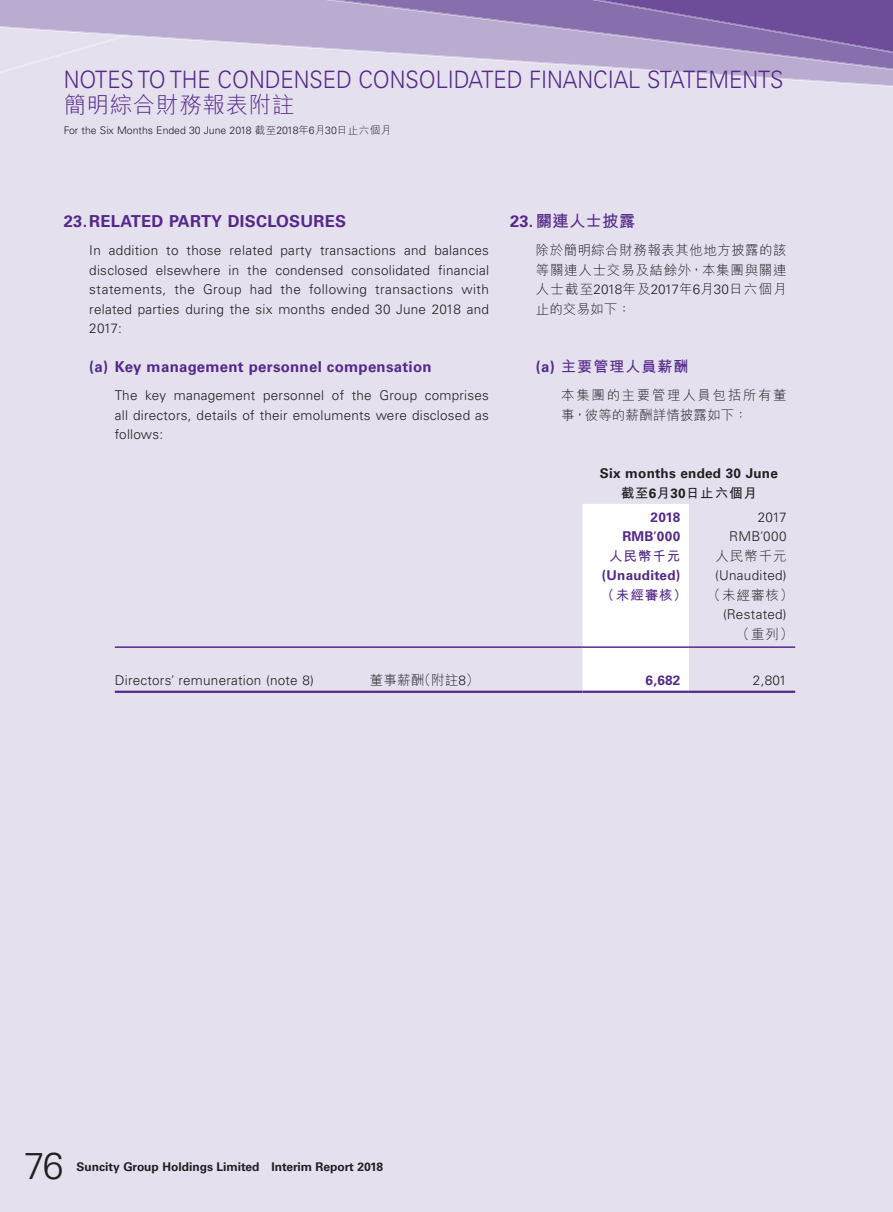
<style>
.page{position:relative;width:893px;height:1212px;background:#e5e0ee}
.page>*{position:absolute;margin:0;border:0;box-sizing:border-box;transform-origin:0 0}
.t1{font:300 37.5px "Univers LT Std";color:#231f20}
.t2{font:300 24px "Univers LT Std";color:#542989;scale:.91 1}
.t3{font:22.5px "M Hei HK Light E Ten B5 H";letter-spacing:.03em;color:#542989}
.t4{font:700 16.5px "Univers LT Std";letter-spacing:.02em;color:#542989}
.t5{font:16.5px "M Hei HK Bold E Ten B5 H";letter-spacing:.005em;color:#542989}
.t6{font:700 15px "Univers LT Std";letter-spacing:.02em;color:#542989}
.t7{font:15px "M Hei HK Bold E Ten B5 H";letter-spacing:.07em;color:#542989}
.t8{font:300 13.5px/19.5px "Univers LT Std";letter-spacing:.02em;color:#231f20;text-align:justify}
.t9{font:13.5px/19.5px "M Hei HK Light E Ten B5 H";letter-spacing:.055em;color:#231f20;text-align:justify}
.t10{font:13.5px/19.5px "M Hei HK Light E Ten B5 H";letter-spacing:.12em;color:#231f20}
.t11{font:700 13.5px "Univers LT Std";letter-spacing:.02em;color:#542989}
.t12{font:700 13.5px "Univers LT Std";letter-spacing:.02em;color:#231f20}
.t13{font:13.5px "M Hei HK Bold E Ten B5 H";letter-spacing:.07em;color:#231f20}
.t14{font:13.5px "M Hei HK Bold E Ten B5 H";letter-spacing:.07em;color:#542989}
.t15{font:700 12px "Univers LT Std";color:#231f20}
.t16{font:300 10.5px "Univers LT Std";color:#231f20}
.s1{font-family:"M Hei HK Light E Ten B5 H";font-weight:400}
.s2{font-family:"Univers LT Std";font-weight:700}
.s3{font-family:"Univers LT Std";font-weight:300}
.s4{font-family:"Lithos Pro"}
</style>
<div class="page">
<svg style="left:0;top:0;width:893px;height:87px"></svg>
<svg style="left:472px;top:0;width:421px;height:53px;background:#8b73af"></svg>
<div style="left:583px;top:504px;width:106px;height:187px;background:#fff"></div>
<hr style="left:115px;top:646px;width:255px;height:2px;background:#542989">
<hr style="left:370px;top:646px;width:213px;height:2px;background:#542989">
<hr style="left:583px;top:646px;width:106px;height:2px;background:#542989">
<hr style="left:689px;top:646px;width:106px;height:2px;background:#542989">
<hr style="left:115px;top:691px;width:255px;height:2px;background:#542989">
<hr style="left:370px;top:691px;width:213px;height:2px;background:#542989">
<hr style="left:583px;top:691px;width:106px;height:2px;background:#542989">
<hr style="left:689px;top:691px;width:106px;height:2px;background:#542989">
<h2 class="t2" style="left:64px;top:70px;width:792px">NOTES TO THE CONDENSED CONSOLIDATED FINANCIAL STATEMENTS</h2>
<h3 class="t3" style="left:64px;top:97px;width:232px">簡明綜合財務報表附註</h3>
<p class="t16" style="left:64px;top:126px;width:329px">For the Six Months Ended 30 June 2018 <span class="s1">截至</span>2018<span class="s1">年</span>6<span class="s1">月</span>30<span class="s1">日止六個月</span></p>
<p class="t4" style="left:64px;top:215px;width:284px">23. RELATED PARTY DISCLOSURES</p>
<p class="t8" style="left:89px;top:242px;width:401px">In addition to those related party transactions and balances disclosed elsewhere in the condensed consolidated financial statements, the Group had the following transactions with related parties during the six months ended 30 June 2018 and 2017:</p>
<p class="t6" style="left:89px;top:361px;width:344px">(a) Key management personnel compensation</p>
<p class="t8" style="left:115px;top:387px;width:376px">The key management personnel of the Group comprises all directors, details of their emoluments were disclosed as follows:</p>
<p class="t5" style="left:510px;top:215px;width:127px"><span class="s2">23.</span> 關連人士披露</p>
<p class="t9" style="left:536px;top:242px;width:252px">除於簡明綜合財務報表其他地方披露的該等關連人士交易及結餘外，本集團與關連人士截至<span class="s3">2018</span>年及<span class="s3">2017</span>年<span class="s3">6</span>月<span class="s3">30</span>日六個月止的交易如下：</p>
<p class="t7" style="left:536px;top:361px;width:154px"><span class="s2">(a)</span> 主要管理人員薪酬</p>
<p class="t10" style="left:561px;top:387px;width:227px">本集團的主要管理人員包括所有董事，彼等的薪酬詳情披露如下：</p>
<p class="t12" style="left:600px;top:468px;width:180px">Six months ended 30 June</p>
<p class="t13" style="left:621px;top:488px;width:138px">截至<span class="s2">6</span>月<span class="s2">30</span>日止六個月</p>
<p class="t11" style="left:651px;top:511px;width:31px">2018</p>
<p class="t8" style="left:758px;top:508px;width:30px">2017</p>
<p class="t11" style="left:622px;top:531px;width:59px">RMB<span class="s4">’</span>000</p>
<p class="t8" style="left:729px;top:527px;width:59px">RMB<span class="s4">’</span>000</p>
<p class="t14" style="left:609px;top:550px;width:73px">人民幣千元</p>
<p class="t9" style="left:715px;top:548px;width:73px">人民幣千元</p>
<p class="t11" style="left:602px;top:570px;width:80px">(Unaudited)</p>
<p class="t8" style="left:715px;top:566px;width:73px">(Unaudited)</p>
<p class="t14" style="left:601px;top:589px;width:88px">（未經審核）</p>
<p class="t9" style="left:707px;top:587px;width:88px">（未經審核）</p>
<p class="t8" style="left:723px;top:605px;width:65px">(Restated)</p>
<p class="t9" style="left:736px;top:626px;width:59px">（重列）</p>
<p class="t8" style="left:115px;top:671px;width:201px">Directors<span class="s4">’</span> remuneration (note 8)</p>
<p class="t9" style="left:370px;top:672px;width:111px">董事薪酬（附註<span class="s3">8</span>）</p>
<p class="t11" style="left:646px;top:675px;width:36px">6,682</p>
<p class="t8" style="left:753px;top:671px;width:35px">2,801</p>
<h1 class="t1" style="left:24px;top:1151px;width:41px">76</h1>
<p class="t15" style="left:77px;top:1161px;width:308px">Suncity Group Holdings Limited Interim Report 2018</p>
</div>
